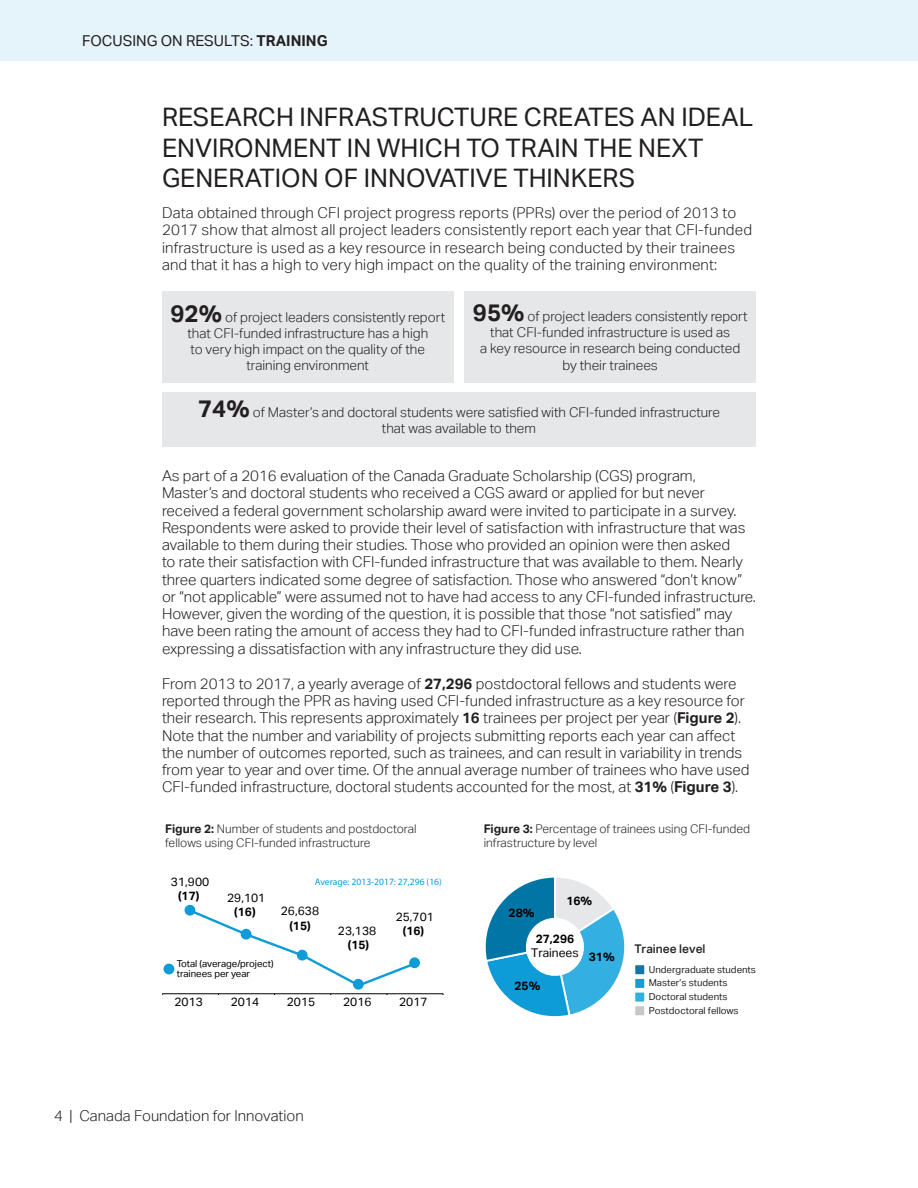
<style>
.page{position:relative;width:918px;height:1188px;background:#fff}
.page>*{position:absolute;margin:0;border:0;box-sizing:border-box;transform-origin:0 0}
.t1{font:25.5px/30.6px "Aktiv Grotesk";color:#231f20}
.BodyText{font:300 15px/17.2px "Aktiv Grotesk";color:#231f20}
.t2{font:15px "Aktiv Grotesk";color:#231f20}
.t3{font:300 13.5px/16.2px "Aktiv Grotesk";color:#231f20;text-align:center}
.BodyText-2{font:300 12px/14.4px "Aktiv Grotesk";color:#231f20}
.t4{font:12px/13.2px "Aktiv Grotesk";color:#000;text-align:center}
.t5{font:700 12px "Aktiv Grotesk";color:#000}
.t6{font:500 12px "Aktiv Grotesk";color:#231f20}
.t7{font:9.6px "Aktiv Grotesk";color:#231f20}
.t8{font:9.6px/10.8px "Aktiv Grotesk";color:#000}
.t9{font:9.6px "Myriad Pro";color:#0d9cd8}
.s1{font-weight:700}
.s2{font-weight:700;font-size:24px}
</style>
<div class="page">
<div style="left:0;top:0;width:918px;height:60px;background:#e5f4fb"></div>
<div style="left:162px;top:292px;width:292px;height:91px;background:#e6e7e9"></div>
<div style="left:464px;top:291px;width:292px;height:92px;background:#e6e7e9"></div>
<div style="left:162px;top:393px;width:594px;height:54px;background:#e6e7e9"></div>
<svg style="left:485px;top:877px;width:140px;height:140px"></svg>
<div style="left:634px;top:1005px;width:11px;height:11px;background:#c7c7c8"></div>
<div style="left:633px;top:1004px;width:13px;height:13px;border:2px solid #fff"></div>
<div style="left:634px;top:992px;width:11px;height:10px;background:#30b0e1"></div>
<div style="left:633px;top:991px;width:13px;height:12px;border:2px solid #fff"></div>
<div style="left:634px;top:978px;width:11px;height:11px;background:#189bd7"></div>
<div style="left:633px;top:977px;width:13px;height:13px;border:2px solid #fff"></div>
<div style="left:634px;top:964px;width:11px;height:11px;background:#1177a7"></div>
<div style="left:633px;top:963px;width:13px;height:13px;border:2px solid #fff"></div>
<hr style="left:162px;top:993px;width:281px;height:1px;background:#000">
<svg style="left:193px;top:907px;width:225px;height:81px"></svg>
<div style="left:185px;top:905px;width:10px;height:11px;background:#0d9cd8;border-radius:50%"></div>
<div style="left:241px;top:929px;width:10px;height:11px;background:#0d9cd8;border-radius:50%"></div>
<div style="left:297px;top:950px;width:11px;height:11px;background:#0d9cd8;border-radius:50%"></div>
<div style="left:353px;top:979px;width:11px;height:11px;background:#0d9cd8;border-radius:50%"></div>
<div style="left:409px;top:957px;width:11px;height:11px;background:#0d9cd8;border-radius:50%"></div>
<div style="left:164px;top:964px;width:10px;height:10px;background:#0d9cd8;border-radius:50%"></div>
<p class="t2" style="left:82px;top:32px;width:247px">FOCUSING ON RESULTS: <span class="s1">TRAINING</span></p>
<p class="t1" style="left:162px;top:102px;width:593px">RESEARCH INFRASTRUCTURE CREATES AN IDEAL<br>ENVIRONMENT IN WHICH TO TRAIN THE NEXT<br>GENERATION OF INNOVATIVE THINKERS</p>
<p class="BodyText" style="left:162px;top:204px;width:592px">Data obtained through CFI project progress reports (PPRs) over the period of 2013 to 2017 show that almost all project leaders consistently report each year that CFI-funded infrastructure is used as a key resource in research being conducted by their trainees and that it has a high to very high impact on the quality of the training environment:</p>
<p class="t3" style="left:170px;top:309px;width:276px"><span class="s2">92%</span> of project leaders consistently report that CFI-funded infrastructure has a high<br>to very high impact on the quality of the training environment</p>
<p class="t3" style="left:473px;top:308px;width:276px"><span class="s2">95%</span> of project leaders consistently report that CFI-funded infrastructure is used as<br>a key resource in research being conducted by their trainees</p>
<p class="t3" style="left:198px;top:404px;width:523px"><span class="s2">74%</span> of Master’s and doctoral students were satisfied with CFI-funded infrastructure that was available to them</p>
<p class="BodyText" style="left:162px;top:467px;width:595px">As part of a 2016 evaluation of the Canada Graduate Scholarship (CGS) program, Master’s and doctoral students who received a CGS award or applied for but never received a federal government scholarship award were invited to participate in a survey.<br>Respondents were asked to provide their level of satisfaction with infrastructure that was available to them during their studies. Those who provided an opinion were then asked<br>to rate their satisfaction with CFI-funded infrastructure that was available to them. Nearly three quarters indicated some degree of satisfaction. Those who answered “don’t know” or “not applicable” were assumed not to have had access to any CFI-funded infrastructure.<br>However, given the wording of the question, it is possible that those “not satisfied” may have been rating the amount of access they had to CFI-funded infrastructure rather than expressing a dissatisfaction with any infrastructure they did use.</p>
<p class="BodyText" style="left:162px;top:675px;width:589px">From 2013 to 2017, a yearly average of <span class="s1">27,296</span> postdoctoral fellows and students were reported through the PPR as having used CFI-funded infrastructure as a key resource for their research. This represents approximately <span class="s1">16</span> trainees per project per year (<span class="s1">Figure 2</span>).<br>Note that the number and variability of projects submitting reports each year can affect the number of outcomes reported, such as trainees, and can result in variability in trends from year to year and over time. Of the annual average number of trainees who have used CFI-funded infrastructure, doctoral students accounted for the most, at <span class="s1">31%</span> (<span class="s1">Figure 3</span>).</p>
<p class="BodyText-2" style="left:165px;top:822px;width:253px"><span class="s1">Figure 2:</span> Number of students and postdoctoral fellows using CFI-funded infrastructure</p>
<p class="BodyText-2" style="left:484px;top:822px;width:268px"><span class="s1">Figure 3:</span> Percentage of trainees using CFI-funded infrastructure by level</p>
<p class="t4" style="left:178px;top:874px;width:89px;line-height:15.6px;text-align:left;text-indent:-7px">31,900<br><span class="s1">(17)</span> 29,101</p>
<p class="t4" style="left:289px;top:901px;width:89px;line-height:19.5px;text-align:left;text-indent:-55px"><span class="s1">(16)</span> 26,638<br><sup>(15)</sup> 23,138</p>
<p class="t5" style="left:348px;top:938px;width:23px">(15)</p>
<p class="t9" style="left:315px;top:876px;width:129px">Average: 2013-2017: 27,296 (16)</p>
<p class="t4" style="left:396px;top:909px;width:40px;line-height:14.4px">25,701 <span class="s1">(16)</span></p>
<p class="t8" style="left:177px;top:958px;width:99px">Total (average/project) trainees per year</p>
<p class="t4" style="left:175px;top:995px;width:30px">2013</p>
<p class="t4" style="left:231px;top:995px;width:30px">2014</p>
<p class="t4" style="left:287px;top:995px;width:30px">2015</p>
<p class="t4" style="left:343px;top:995px;width:30px">2016</p>
<p class="t4" style="left:399px;top:995px;width:30px">2017</p>
<p class="BodyText" style="left:54px;top:1107px;width:251px">4 | Canada Foundation for Innovation</p>
<p class="t5" style="left:566px;top:894px;width:27px">16%</p>
<p class="t5" style="left:509px;top:906px;width:27px">28%</p>
<p class="t4" style="left:531px;top:932px;width:49px"><span class="s1">27,296<br></span>Trainees</p>
<p class="t5" style="left:515px;top:978px;width:27px">25%</p>
<p class="t5" style="left:589px;top:950px;width:27px">31%</p>
<p class="t6" style="left:634px;top:942px;width:73px">Trainee level</p>
<p class="t7" style="left:649px;top:964px;width:109px">Undergraduate students</p>
<p class="t7" style="left:649px;top:977px;width:80px">Master’s students</p>
<p class="t7" style="left:649px;top:991px;width:80px">Doctoral students</p>
<p class="t7" style="left:649px;top:1005px;width:91px">Postdoctoral fellows</p>
</div>
